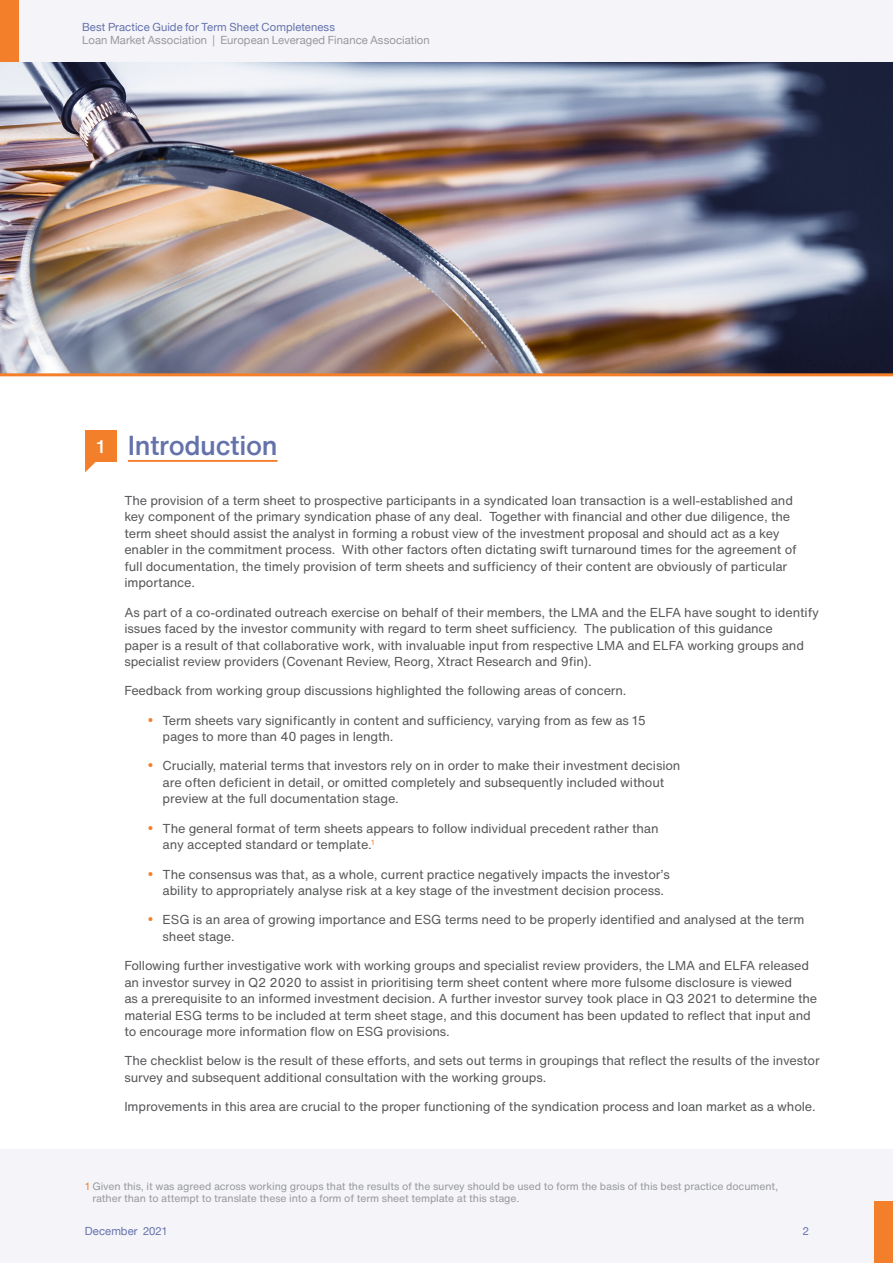
<style>
.page{position:relative;width:893px;height:1263px;background:#fff}
.page>*{position:absolute;margin:0;border:0;box-sizing:border-box;transform-origin:0 0}
.t1{font:500 27px "Helvetica Now Text";letter-spacing:-.015em;color:#6472ac}
.t2{font:500 18px "Helvetica Now Text";color:#fff}
.t3{font:12.75px/16.5px "Helvetica Now Text";letter-spacing:-.01em;color:#57585a}
.t4{font:11.25px/13.5px "Helvetica Neue";letter-spacing:.01em;color:#97999c}
.t5{font:11.25px "Helvetica Neue";letter-spacing:.01em;color:#6472ac}
.t6{font:10.5px/12px "Helvetica Now Text";letter-spacing:-.01em;color:#97999c}
.s1{color:#6472ac}
.s2{color:#f47f2a}
</style>
<div class="page">
<div style="left:0;top:1086px;width:893px;height:177px;background:#f5f5f9"></div>
<div style="left:0;top:1079px;width:893px;height:69px;background:#fff"></div>
<div style="left:874px;top:1201px;width:19px;height:62px;background:#f47f2a"></div>
<hr style="left:0;top:373px;width:893px;height:3px;background:#f47f2a">
<hr style="left:128px;top:460px;width:150px;height:2px;background:#f47f2a">
<svg style="left:85px;top:462px;width:11px;height:10px"></svg>
<div style="left:85px;top:431px;width:31px;height:31px;background:#f47f2a"></div>
<img style="left:0;top:62px;width:893px;height:311px">
<div style="left:18px;top:0;width:875px;height:62px;background:#f5f5f9"></div>
<div style="left:0;top:0;width:18px;height:62px;background:#f47f2a"></div>
<p class="t4" style="left:82px;top:20px;width:349px"><span class="s1">Best Practice Guide for Term Sheet Completeness<br></span>Loan Market Association | European Leveraged Finance Association</p>
<p class="t2" style="left:97px;top:433px;width:10px">1</p>
<p class="t1" style="left:128px;top:425px;width:151px">Introduction</p>
<p class="t3" style="left:124px;top:492px;width:674px">The provision of a term sheet to prospective participants in a syndicated loan transaction is a well-established and key component of the primary syndication phase of any deal. Together with financial and other due diligence, the term sheet should assist the analyst in forming a robust view of the investment proposal and should act as a key enabler in the commitment process. With other factors often dictating swift turnaround times for the agreement of full documentation, the timely provision of term sheets and sufficiency of their content are obviously of particular importance.</p>
<p class="t3" style="left:124px;top:603px;width:696px">As part of a co-ordinated outreach exercise on behalf of their members, the LMA and the ELFA have sought to identify issues faced by the investor community with regard to term sheet sufficiency. The publication of this guidance<br>paper is a result of that collaborative work, with invaluable input from respective LMA and ELFA working groups and specialist review providers (Covenant Review, Reorg, Xtract Research and 9fin).</p>
<p class="t3" style="left:124px;top:682px;width:504px">Feedback from working group discussions highlighted the following areas of concern.</p>
<p class="t3" style="left:163px;top:711px;width:485px">Term sheets vary significantly in content and sufficiency, varying from as few as 15 pages to more than 40 pages in length.</p>
<p class="t3" style="left:163px;top:757px;width:519px">Crucially, material terms that investors rely on in order to make their investment decision are often deficient in detail, or omitted completely and subsequently included without preview at the full documentation stage.</p>
<p class="t3" style="left:163px;top:820px;width:497px">The general format of term sheets appears to follow individual precedent rather than any accepted standard or template.<sup>1</sup></p>
<p class="t3" style="left:163px;top:865px;width:509px">The consensus was that, as a whole, current practice negatively impacts the investor’s ability to appropriately analyse risk at a key stage of the investment decision process.</p>
<p class="t3" style="left:163px;top:911px;width:643px">ESG is an area of growing importance and ESG terms need to be properly identified and analysed at the term sheet stage.</p>
<p class="t3" style="left:124px;top:957px;width:694px">Following further investigative work with working groups and specialist review providers, the LMA and ELFA released an investor survey in Q2 2020 to assist in prioritising term sheet content where more fulsome disclosure is viewed<br>as a prerequisite to an informed investment decision. A further investor survey took place in Q3 2021 to determine the material ESG terms to be included at term sheet stage, and this document has been updated to reflect that input and to encourage more information flow on ESG provisions.</p>
<p class="t3" style="left:124px;top:1052px;width:697px">The checklist below is the result of these efforts, and sets out terms in groupings that reflect the results of the investor survey and subsequent additional consultation with the working groups.</p>
<p class="t3" style="left:124px;top:1098px;width:693px">Improvements in this area are crucial to the proper functioning of the syndication process and loan market as a whole.</p>
<p class="t6" style="left:92px;top:1180px;width:687px;text-indent:-7px"><span class="s2">1</span> Given this, it was agreed across working groups that the results of the survey should be used to form the basis of this best practice document, rather than to attempt to translate these into a form of term sheet template at this stage.</p>
<p class="t5" style="left:85px;top:1223px;width:85px">December 2021</p>
<p class="t5" style="left:803px;top:1223px;width:8px">2</p>
</div>
